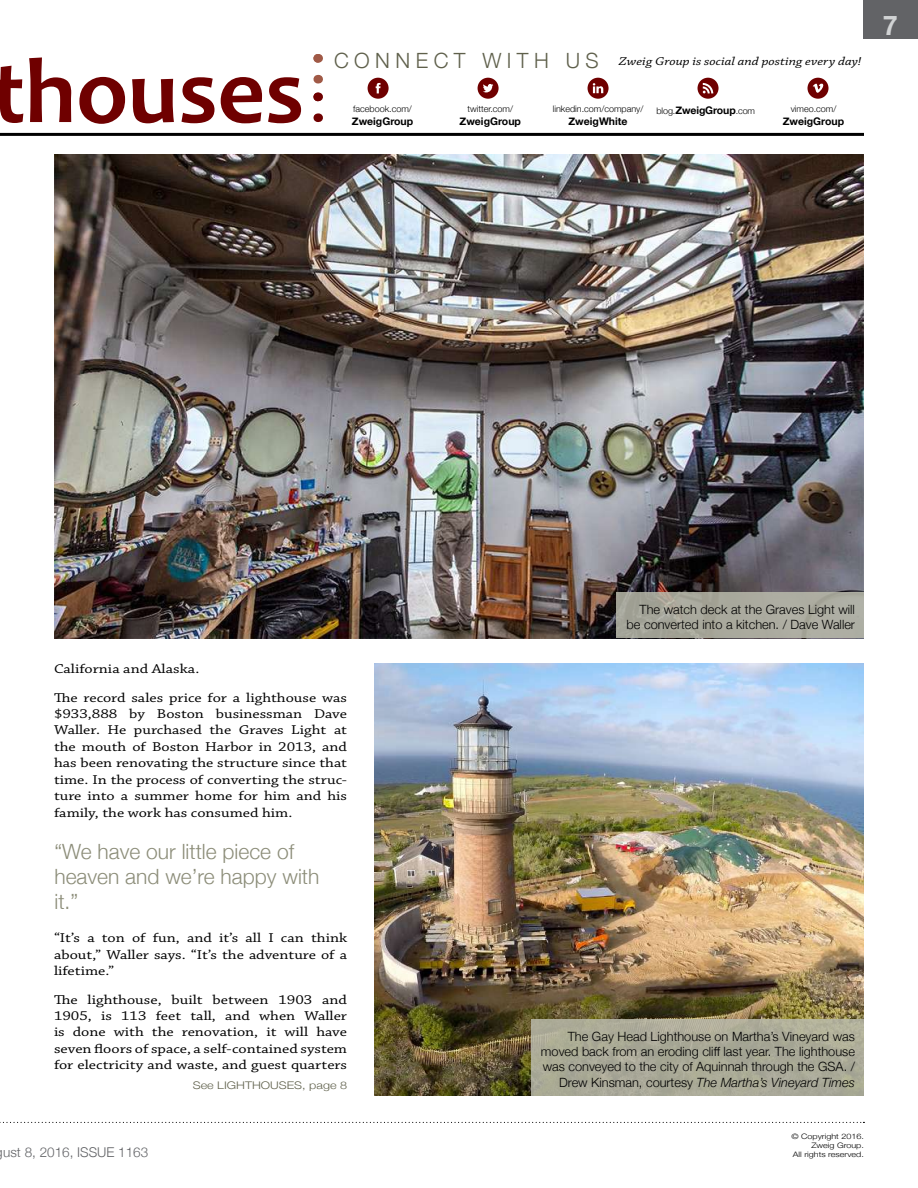
<style>
.page{position:relative;width:918px;height:1188px;background:#fff}
.page>*{position:absolute;margin:0;border:0;box-sizing:border-box;transform-origin:0 0}
.t1{font:700 93px "Candara";color:#6f0000}
.t2{font:700 27px "Helvetica Neue";color:#d1d3d4}
.t3{font:300 21px/25.2px "Helvetica Neue";color:#8c8d79}
.t4{font:13.5px/16.5px "Chaparral Pro";color:#000;text-align:justify;scale:1.2 1}
.t5{font:300 13.5px "Helvetica Neue";color:#626366}
.t6{font:300 12.75px/15.3px "Helvetica Neue";color:#000;text-align:right}
.t7{font:italic 12px "Chaparral Pro";color:#000;scale:1.2 1}
.t8{font:700 10.5px "Helvetica Neue";color:#000}
.t9{font:300 10.5px "Helvetica Neue";color:#5f604b;scale:1.2 1}
.t10{font:300 9px "Helvetica Neue";color:#000}
.t11{font:300 7.5px/9px "Helvetica Neue";color:#000;text-align:right;scale:1.2 1}
.s1{font-family:"Helvetica Neue";font-weight:300;font-style:normal;font-size:21px;color:#5f604b}
.s2{font-weight:300;font-size:9px}
.s3{font-style:italic}
</style>
<div class="page">
<div style="left:863px;top:0;width:55px;height:39px;background:#626366"></div>
<svg style="left:0;top:1122px;width:864px;height:1px"></svg>
<svg style="left:313px;top:93px;width:9px;height:9px"></svg>
<svg style="left:313px;top:54px;width:9px;height:9px"></svg>
<svg style="left:368px;top:78px;width:21px;height:21px"></svg>
<svg style="left:478px;top:78px;width:21px;height:21px"></svg>
<svg style="left:588px;top:78px;width:21px;height:21px"></svg>
<svg style="left:698px;top:78px;width:21px;height:21px"></svg>
<svg style="left:808px;top:78px;width:21px;height:21px"></svg>
<hr style="left:0;top:133px;width:864px;height:3px;background:#000">
<img style="left:374px;top:663px;width:490px;height:433px">
<img style="left:54px;top:154px;width:810px;height:484px">
<div style="left:532px;top:1019px;width:332px;height:77px;background:#aaaa97"></div>
<div style="left:617px;top:592px;width:247px;height:46px;background:#abaa9e"></div>
<h1 class="t1" style="left:-9px;top:34px;width:314px">thouses</h1>
<p class="t7" style="left:334px;top:55px;width:441px"><span class="s1">C O N N E C T W I T H U S</span> Zweig Group is social and posting every day!</p>
<p class="t10" style="left:353px;top:102px;width:60px">facebook.com/</p>
<p class="t8" style="left:352px;top:113px;width:63px">ZweigGroup</p>
<p class="t8" style="left:656px;top:102px;width:100px"><span class="s2">blog.</span>ZweigGroup<span class="s2">.com</span></p>
<p class="t10" style="left:791px;top:102px;width:47px">vimeo.com/</p>
<p class="t10" style="left:467px;top:102px;width:47px">twitter.com/</p>
<p class="t8" style="left:460px;top:113px;width:63px">ZweigGroup</p>
<p class="t10" style="left:553px;top:102px;width:92px">linkedin.com/company/</p>
<p class="t8" style="left:569px;top:113px;width:61px">ZweigWhite</p>
<p class="t8" style="left:783px;top:113px;width:63px">ZweigGroup</p>
<h2 class="t2" style="left:883px;top:5px;width:17px">7</h2>
<p class="t4" style="left:54px;top:655px;width:246px;line-height:28.5px">California and Alaska.<br>The record sales price for a lighthouse was</p>
<p class="t4" style="left:54px;top:706px;width:246px">$933,888 by Boston businessman Dave Waller. He purchased the Graves Light at the mouth of Boston Harbor in 2013, and has been renovating the structure since that time. In the process of converting the struc&shy;ture into a summer home for him and his family, the work has consumed him.</p>
<h3 class="t3" style="left:54px;top:837px;width:266px">“We have our little piece of heaven and we’re happy with it.”</h3>
<p class="t4" style="left:54px;top:930px;width:246px">“It’s a ton of fun, and it’s all I can think about,” Waller says. “It’s the adventure of a lifetime.”</p>
<p class="t4" style="left:54px;top:992px;width:246px">The lighthouse, built between 1903 and 1905, is 113 feet tall, and when Waller is done with the renovation, it will have seven floors of space, a self-contained system for electricity and waste, and guest quarters</p>
<p class="t5" style="left:3px;top:1142px;width:147px">ust 8, 2016, ISSUE 1163</p>
<p class="t9" style="left:193px;top:1077px;width:130px">See LIGHTHOUSES, page 8</p>
<p class="t6" style="left:627px;top:601px;width:230px">The watch deck at the Graves Light will be converted into a kitchen. / Dave Waller</p>
<p class="t6" style="left:541px;top:1028px;width:316px">The Gay Head Lighthouse on Martha’s Vineyard was moved back from an eroding cliff last year. The lighthouse was conveyed to the city of Aquinnah through the GSA. / Drew Kinsman, courtesy <span class="s3">The Martha’s Vineyard Times</span></p>
<p class="t11" style="left:792px;top:1131px;width:62px">© Copyright 2016.<br>Zweig Group.<br>All rights reserved.</p>
</div>
